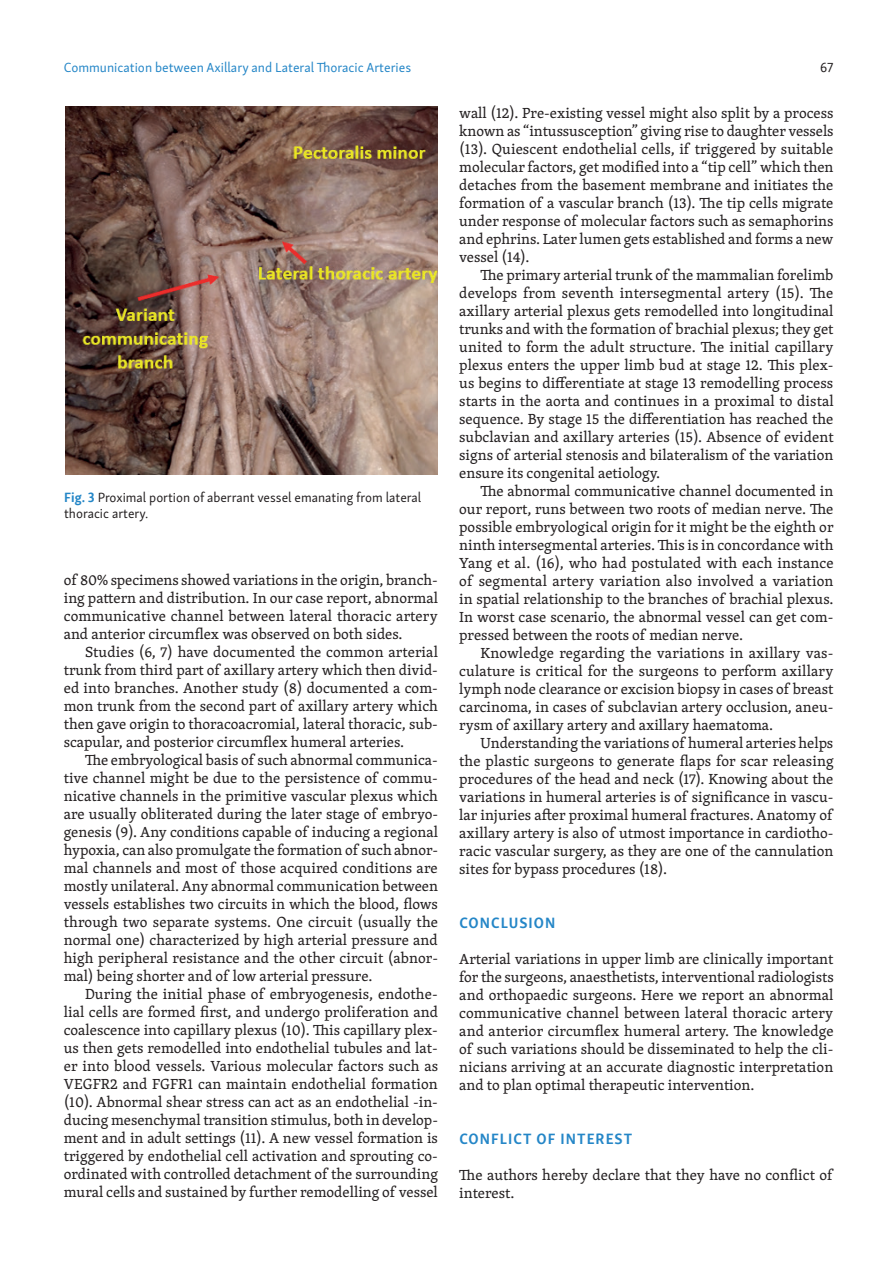
<style>
.page{position:relative;width:893px;height:1263px;background:#fff}
.page>*{position:absolute;margin:0;border:0;box-sizing:border-box;transform-origin:0 0}
.t1{font:15px/18px "Skolar PE";color:#231f20;text-align:justify}
.t2{font:700 15px "Skolar Sans PE";letter-spacing:.07em;color:#2486c7}
.t3{font:13.5px/15.5px "Skolar Sans PE";color:#231f20}
.t4{font:13.5px "Skolar Sans PE";color:#2486c7}
.s1{font-weight:700;color:#2486c7}
</style>
<div class="page">
<img style="left:65px;top:106px;width:373px;height:368px">
<p class="t4" style="left:64px;top:57px;width:349px">Communication between Axillary and Lateral Thoracic Arteries</p>
<p class="t3" style="left:820px;top:58px;width:15px">67</p>
<p class="t1" style="left:459px;top:103px;width:376px">wall (12). Pre-existing vessel might also split by a process known as “intussusception” giving rise to daughter vessels (13). Quiescent endothelial cells, if triggered by suitable molecular factors, get modified into a “tip cell” which then detaches from the basement membrane and initiates the formation of a vascular branch (13). The tip cells migrate under response of molecular factors such as semaphorins and ephrins. Later lumen gets established and forms a new vessel (14).</p>
<p class="t1" style="left:459px;top:265px;width:376px;text-indent:21px">The primary arterial trunk of the mammalian forelimb develops from seventh intersegmental artery (15). The axillary arterial plexus gets remodelled into longitudinal trunks and with the formation of brachial plexus; they get united to form the adult structure. The initial capillary plexus enters the upper limb bud at stage 12. This plex&shy;us begins to differentiate at stage 13 remodelling process starts in the aorta and continues in a proximal to distal sequence. By stage 15 the differentiation has reached the subclavian and axillary arteries (15). Absence of evident signs of arterial stenosis and bilateralism of the variation ensure its congenital aetiology.</p>
<p class="t1" style="left:459px;top:481px;width:376px;text-indent:21px">The abnormal communicative channel documented in our report, runs between two roots of median nerve. The possible embryological origin for it might be the eighth or ninth intersegmental arteries. This is in concordance with Yang et al. (16), who had postulated with each instance of segmental artery variation also involved a variation in spatial relationship to the branches of brachial plexus.<br>In worst case scenario, the abnormal vessel can get com&shy;pressed between the roots of median nerve.</p>
<p class="t1" style="left:459px;top:643px;width:376px;text-indent:21px">Knowledge regarding the variations in axillary vas&shy;culature is critical for the surgeons to perform axillary lymph node clearance or excision biopsy in cases of breast carcinoma, in cases of subclavian artery occlusion, aneu&shy;rysm of axillary artery and axillary haematoma.</p>
<p class="t1" style="left:459px;top:733px;width:376px;text-indent:21px">Understanding the variations of humeral arteries helps the plastic surgeons to generate flaps for scar releasing procedures of the head and neck (17). Knowing about the variations in humeral arteries is of significance in vascu&shy;lar injuries after proximal humeral fractures. Anatomy of axillary artery is also of utmost importance in cardiotho&shy;racic vascular surgery, as they are one of the cannulation sites for bypass procedures (18).</p>
<p class="t2" style="left:459px;top:910px;width:97px">CONCLUSION</p>
<p class="t1" style="left:459px;top:949px;width:376px">Arterial variations in upper limb are clinically important for the surgeons, anaesthetists, interventional radiologists and orthopaedic surgeons. Here we report an abnormal communicative channel between lateral thoracic artery and anterior circumflex humeral artery. The knowledge of such variations should be disseminated to help the cli&shy;nicians arriving at an accurate diagnostic interpretation and to plan optimal therapeutic intervention.</p>
<p class="t2" style="left:459px;top:1126px;width:174px">CONFLICT OF INTEREST</p>
<p class="t1" style="left:459px;top:1165px;width:374px">The authors hereby declare that they have no conflict of interest.</p>
<p class="t3" style="left:64px;top:489px;width:359px"><span class="s1">Fig. 3</span> Proximal portion of aberrant vessel emanating from lateral thoracic artery.</p>
<p class="t1" style="left:64px;top:571px;width:376px">of 80% specimens showed variations in the origin, branch&shy;ing pattern and distribution. In our case report, abnormal communicative channel between lateral thoracic artery and anterior circumflex was observed on both sides.</p>
<p class="t1" style="left:64px;top:643px;width:376px;text-indent:21px">Studies (6, 7) have documented the common arterial trunk from third part of axillary artery which then divid&shy;ed into branches. Another study (8) documented a com&shy;mon trunk from the second part of axillary artery which then gave origin to thoracoacromial, lateral thoracic, sub&shy;scapular, and posterior circumflex humeral arteries.</p>
<p class="t1" style="left:64px;top:751px;width:376px;text-indent:21px">The embryological basis of such abnormal communica&shy;tive channel might be due to the persistence of commu&shy;nicative channels in the primitive vascular plexus which are usually obliterated during the later stage of embryo&shy;genesis (9). Any conditions capable of inducing a regional hypoxia, can also promulgate the formation of such abnor&shy;mal channels and most of those acquired conditions are mostly unilateral. Any abnormal communication between vessels establishes two circuits in which the blood, flows through two separate systems. One circuit (usually the normal one) characterized by high arterial pressure and high peripheral resistance and the other circuit (abnor&shy;mal) being shorter and of low arterial pressure.</p>
<p class="t1" style="left:64px;top:985px;width:376px;text-indent:21px">During the initial phase of embryogenesis, endothe&shy;lial cells are formed first, and undergo proliferation and coalescence into capillary plexus (10). This capillary plex&shy;us then gets remodelled into endothelial tubules and lat&shy;er into blood vessels. Various molecular factors such as VEGFR2 and FGFR1 can maintain endothelial formation (10). Abnormal shear stress can act as an endothelial -in&shy;ducing mesenchymal transition stimulus, both in develop&shy;ment and in adult settings (11). A new vessel formation is triggered by endothelial cell activation and sprouting co&shy;ordinated with controlled detachment of the surrounding mural cells and sustained by further remodelling of vessel</p>
</div>
